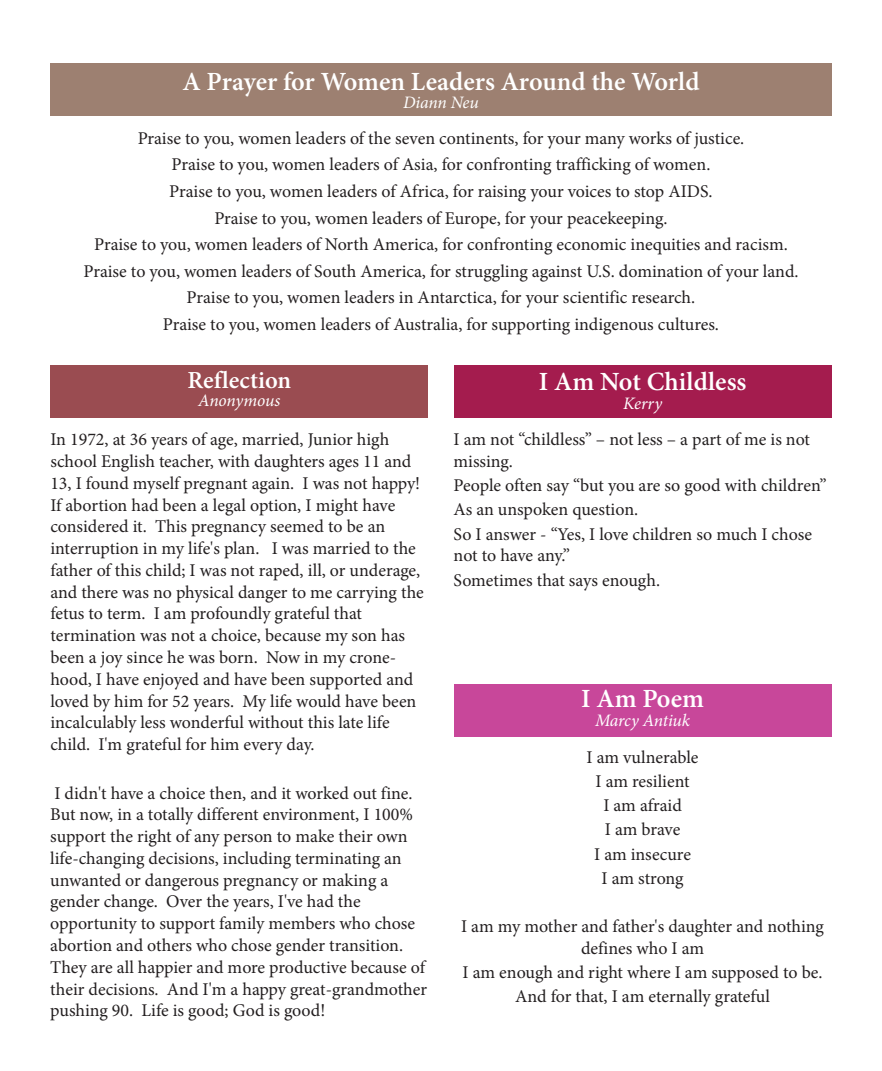
<style>
.page{position:relative;width:882px;height:1071px;background:#fff}
.page>*{position:absolute;margin:0;border:0;box-sizing:border-box;transform-origin:0 0}
.t1{font:600 26.25px "Minion Pro";color:#fff}
.t2{font:600 24.5px "Minion Pro";letter-spacing:.005em;color:#fff}
.t3{font:17.85px/21.7px "Minion Pro";color:#231f20}
.t4{font:italic 17.5px "Minion Pro";letter-spacing:-.01em;color:#fff}
</style>
<div class="page">
<div style="left:50px;top:365px;width:378px;height:53px;background:#9a4c51"></div>
<div style="left:454px;top:365px;width:378px;height:53px;background:#a41c4e"></div>
<div style="left:454px;top:684px;width:378px;height:52px;background:#c8479a"></div>
<div style="left:50px;top:63px;width:782px;height:53px;background:#9d8071"></div>
<h1 class="t1" style="left:182px;top:70px;width:519px">A Prayer for Women Leaders Around the World</h1>
<p class="t4" style="left:403px;top:96px;width:77px">Diann Neu</p>
<p class="t3" style="left:83px;top:126px;width:716px;line-height:26.6px;text-align:center">Praise to you, women leaders of the seven continents, for your many works of justice.<br>Praise to you, women leaders of Asia, for confronting trafficking of women.<br>Praise to you, women leaders of Africa, for raising your voices to stop AIDS.<br>Praise to you, women leaders of Europe, for your peacekeeping.<br>Praise to you, women leaders of North America, for confronting economic inequities and racism.<br>Praise to you, women leaders of South America, for struggling against U.S. domination of your land.<br>Praise to you, women leaders in Antarctica, for your scientific research.<br>Praise to you, women leaders of Australia, for supporting indigenous cultures.</p>
<h2 class="t2" style="left:187px;top:370px;width:105px">Reflection</h2>
<p class="t4" style="left:198px;top:394px;width:84px">Anonymous</p>
<p class="t3" style="left:50px;top:430px;width:375px">In 1972, at 36 years of age, married, Junior high school English teacher, with daughters ages 11 and 13, I found myself pregnant again. I was not happy!<br>If abortion had been a legal option, I might have considered it. This pregnancy seemed to be an interruption in my life's plan. I was married to the father of this child; I was not raped, ill, or underage, and there was no physical danger to me carrying the fetus to term. I am profoundly grateful that termination was not a choice, because my son has been a joy since he was born. Now in my crone&shy;hood, I have enjoyed and have been supported and loved by him for 52 years. My life would have been incalculably less wonderful without this late life child. I'm grateful for him every day.</p>
<p class="t3" style="left:50px;top:784px;width:378px">I didn't have a choice then, and it worked out fine.<br>But now, in a totally different environment, I 100% support the right of any person to make their own life-changing decisions, including terminating an unwanted or dangerous pregnancy or making a gender change. Over the years, I've had the opportunity to support family members who chose abortion and others who chose gender transition.<br>They are all happier and more productive because of their decisions. And I'm a happy great-grandmother pushing 90. Life is good; God is good!</p>
<h1 class="t1" style="left:539px;top:371px;width:209px">I Am Not Childless</h1>
<p class="t4" style="left:623px;top:396px;width:41px">Kerry</p>
<p class="t3" style="left:454px;top:430px;width:358px">I am not “childless” – not less – a part of me is not missing.</p>
<p class="t3" style="left:454px;top:475px;width:374px;line-height:24.2px">People often say “but you are so good with children”<br>As an unspoken question.<br>So I answer - “Yes, I love children so much I chose</p>
<p class="t3" style="left:454px;top:545px;width:208px;line-height:24.2px">not to have any.”<br>Sometimes that says enough.</p>
<h1 class="t1" style="left:581px;top:688px;width:124px">I Am Poem</h1>
<p class="t4" style="left:595px;top:713px;width:97px">Marcy Antiuk</p>
<p class="t3" style="left:587px;top:747px;width:114px;line-height:24.2px;text-align:center">I am vulnerable<br>I am resilient<br>I am afraid<br>I am brave<br>I am insecure<br>I am strong</p>
<p class="t3" style="left:461px;top:917px;width:364px;text-align:center">I am my mother and father's daughter and nothing defines who I am</p>
<p class="t3" style="left:463px;top:962px;width:362px;line-height:24.2px;text-align:center">I am enough and right where I am supposed to be.<br>And for that, I am eternally grateful</p>
</div>
